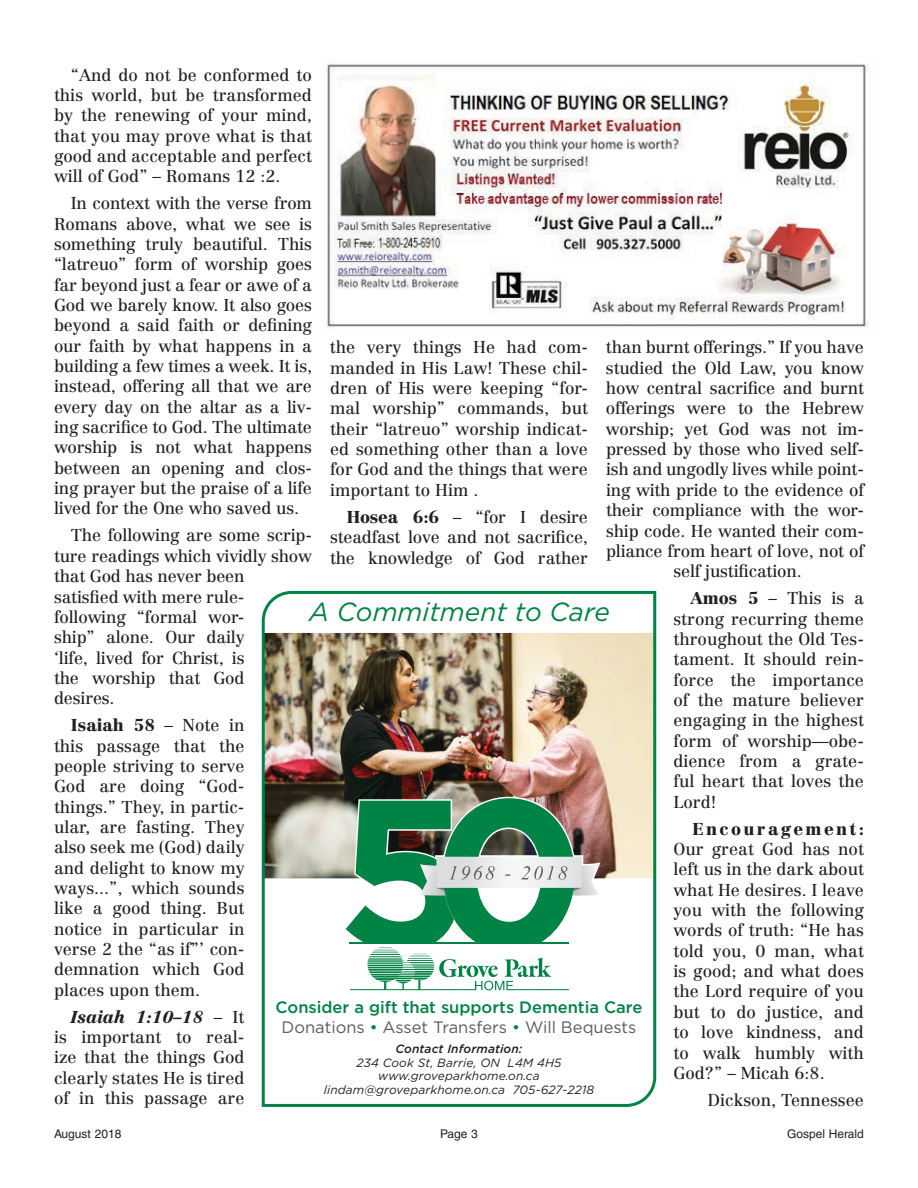
<style>
.page{position:relative;width:918px;height:1188px;background:#fff}
.page>*{position:absolute;margin:0;border:0;box-sizing:border-box;transform-origin:0 0}
.t1{font:italic 26.25px "Gotham";color:#008445}
.t2{font:16.95px/20.4px "Centennial";letter-spacing:-.01em;color:#231f20;text-align:justify}
.t3{font:900 16.95px "Centennial";letter-spacing:.14em;color:#231f20}
.t4{font:500 16.5px/19.8px "Gotham";color:#008445;text-align:center}
.t5{font:italic 12px/13.5px "Gotham";letter-spacing:.01em;color:#231f20;text-align:center}
.t6{font:12px "Helvetica";color:#231f20}
.t7{font:italic 500 12px "Gotham";letter-spacing:.01em;color:#231f20}
.s1{font-weight:900}
.s2{font-weight:900;font-style:italic}
.s3{font-weight:400;color:#5b5c5e}
.s4{font-weight:400}
</style>
<div class="page">
<img style="left:261px;top:590px;width:396px;height:517px">
<svg style="left:342px;top:795px;width:261px;height:195px"></svg>
<img style="left:327px;top:64px;width:542px;height:264px">
<p class="t2" style="left:54px;top:64px;width:260px;text-indent:17px">“And do not be conformed to this world, but be transformed by the renewing of your mind, that you may prove what is that good and acceptable and perfect will of God” – Romans 12 :2.</p>
<p class="t2" style="left:54px;top:193px;width:260px;text-indent:17px">In context with the verse from Romans above, what we see is something truly beautiful. This “latreuo” form of worship goes far beyond just a fear or awe of a God we barely know. It also goes beyond a said faith or defining our faith by what happens in a building a few times a week. It is, instead, offering all that we are every day on the altar as a liv&shy;ing sacrifice to God. The ultimate worship is not what happens between an opening and clos&shy;ing prayer but the praise of a life lived for the One who saved us.</p>
<p class="t2" style="left:54px;top:525px;width:260px;text-align:left;text-indent:17px">The following are some scrip&shy;ture readings which vividly show that God has never been satisfied with mere rule&shy;following “formal wor-<br>ship” alone. Our daily<br>‘life, lived for Christ, is<br>the worship that God<br>desires.</p>
<p class="t2" style="left:54px;top:715px;width:192px;text-indent:17px"><span class="s1">Isaiah 58</span> – Note in this passage that the people striving to serve God are doing “God&shy;things.” They, in partic&shy;ular, are fasting. They also seek me (God) daily and delight to know my ways...”, which sounds like a good thing. But notice in particular in verse 2 the “as if”’ con&shy;demnation which God places upon them.</p>
<p class="t2" style="left:54px;top:1007px;width:192px;text-indent:17px"><span class="s2">Isaiah 1:10–18</span> – It is important to real&shy;ize that the things God clearly states He is tired of in this passage are</p>
<p class="t2" style="left:606px;top:337px;width:260px;text-align:center">than burnt offerings.” If you have studied the Old Law, you know how central sacrifice and burnt offerings were to the Hebrew worship; yet God was not im&shy;pressed by those who lived self&shy;ish and ungodly lives while point&shy;ing with pride to the evidence of their compliance with the wor&shy;ship code. He wanted their com&shy;pliance from heart of love, not of self justification.</p>
<p class="t2" style="left:673px;top:588px;width:192px;text-indent:17px"><span class="s1">Amos 5</span> – This is a strong recurring theme throughout the Old Tes&shy;tament. It should rein&shy;force the importance of the mature believer engaging in the highest form of worship—obe&shy;dience from a grate&shy;ful heart that loves the Lord!</p>
<p class="t3" style="left:693px;top:818px;width:173px">Encouragement:</p>
<p class="t2" style="left:673px;top:839px;width:192px">Our great God has not left us in the dark about what He desires. I leave you with the following words of truth: “He has told you, 0 man, what is good; and what does the Lord require of you but to do justice, and to love kindness, and to walk humbly with God?” – Micah 6:8.</p>
<p class="t2" style="left:708px;top:1090px;width:158px">Dickson, Tennessee</p>
<p class="t2" style="left:330px;top:337px;width:260px">the very things He had com&shy;manded in His Law! These chil&shy;dren of His were keeping “for&shy;mal worship” commands, but their “latreuo” worship indicat&shy;ed something other than a love for God and the things that were important to Him .</p>
<p class="t2" style="left:330px;top:507px;width:259px;text-indent:17px"><span class="s1">Hosea 6:6</span> – “for I desire steadfast love and not sacrifice, the knowledge of God rather</p>
<h1 class="t1" style="left:309px;top:595px;width:302px">A Commitment to Care</h1>
<p class="t4" style="left:276px;top:997px;width:368px">Consider a gift that supports Dementia Care<br><span class="s3">Donations</span> <span class="s4">•</span> <span class="s3">Asset Transfers</span> <span class="s4">•</span> <span class="s3">Will Bequests</span></p>
<p class="t7" style="left:395px;top:1041px;width:129px">Contact Information:</p>
<p class="t5" style="left:324px;top:1055px;width:272px">234 Cook St, Barrie, ON L4M 4H5 www.groveparkhome.on.ca lindam@groveparkhome.on.ca 705-627-2218</p>
<p class="t6" style="left:54px;top:1127px;width:69px">August 2018</p>
<p class="t6" style="left:440px;top:1127px;width:39px">Page 3</p>
<p class="t6" style="left:787px;top:1127px;width:78px">Gospel Herald</p>
</div>
